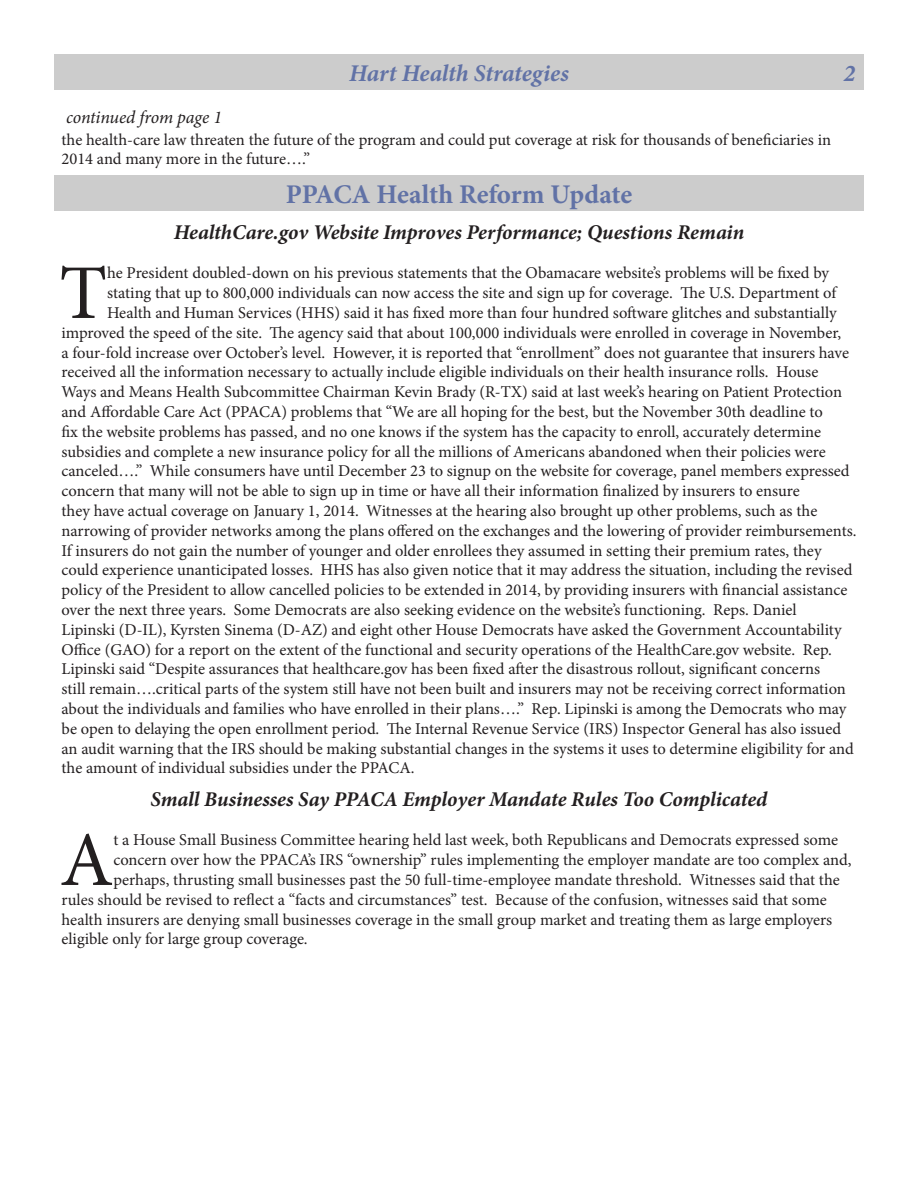
<style>
.page{position:relative;width:918px;height:1188px;background:#fff}
.page>*{position:absolute;margin:0;border:0;box-sizing:border-box;transform-origin:0 0}
.Paragraph_Style_1{font:77.4px "Minion Pro";color:#231f20}
.t1{font:700 27px "Minion Pro";letter-spacing:-.005em;color:#6172a6}
.t2{font:italic 700 24px "Minion Pro";letter-spacing:-.005em;color:#6172a6}
.Paragraph_Style_1-2{font:italic 700 21px "Minion Pro";letter-spacing:-.005em;color:#231f20}
.t3{font:italic 18px "Minion Pro";letter-spacing:-.01em;color:#231f20}
.Paragraph_Style_1-3{font:16.5px/19.8px "Minion Pro";color:#231f20}
</style>
<div class="page">
<div style="left:54px;top:54px;width:810px;height:36px;background:#ccc"></div>
<div style="left:54px;top:176px;width:810px;height:36px;background:#ccc"></div>
<p class="t3" style="left:66px;top:105px;width:157px">continued from page 1</p>
<p class="t2" style="left:349px;top:56px;width:221px">Hart Health Strategies</p>
<p class="t2" style="left:844px;top:56px;width:13px">2</p>
<p class="Paragraph_Style_1-3" style="left:62px;top:130px;width:771px">the health-care law threaten the future of the program and could put coverage at risk for thousands of beneficiaries in<br>2014 and many more in the future….”</p>
<p class="t1" style="left:286px;top:176px;width:348px">PPACA Health Reform Update</p>
<p class="Paragraph_Style_1-2" style="left:174px;top:217px;width:572px">HealthCare.gov Website Improves Performance; Questions Remain</p>
<p class="Paragraph_Style_1" style="left:59px;top:241px;width:49px">T</p>
<p class="Paragraph_Style_1-3" style="left:107px;top:263px;width:724px">he President doubled-down on his previous statements that the Obamacare website’s problems will be fixed by</p>
<p class="Paragraph_Style_1-3" style="left:107px;top:283px;width:731px">stating that up to 800,000 individuals can now access the site and sign up for coverage. The U.S. Department of</p>
<p class="Paragraph_Style_1-3" style="left:107px;top:303px;width:731px">Health and Human Services (HHS) said it has fixed more than four hundred software glitches and substantially</p>
<p class="Paragraph_Style_1-3" style="left:62px;top:323px;width:781px">improved the speed of the site. The agency said that about 100,000 individuals were enrolled in coverage in November,</p>
<p class="Paragraph_Style_1-3" style="left:62px;top:342px;width:789px">a four-fold increase over October’s level. However, it is reported that “enrollment” does not guarantee that insurers have</p>
<p class="Paragraph_Style_1-3" style="left:62px;top:362px;width:758px">received all the information necessary to actually include eligible individuals on their health insurance rolls. House</p>
<p class="Paragraph_Style_1-3" style="left:62px;top:382px;width:782px">Ways and Means Health Subcommittee Chairman Kevin Brady (R-TX) said at last week’s hearing on Patient Protection</p>
<p class="Paragraph_Style_1-3" style="left:62px;top:402px;width:763px">and Affordable Care Act (PPACA) problems that “We are all hoping for the best, but the November 30th deadline to</p>
<p class="Paragraph_Style_1-3" style="left:62px;top:422px;width:761px">fix the website problems has passed, and no one knows if the system has the capacity to enroll, accurately determine</p>
<p class="Paragraph_Style_1-3" style="left:62px;top:441px;width:766px">subsidies and complete a new insurance policy for all the millions of Americans abandoned when their policies were</p>
<p class="Paragraph_Style_1-3" style="left:62px;top:461px;width:790px">canceled….” While consumers have until December 23 to signup on the website for coverage, panel members expressed</p>
<p class="Paragraph_Style_1-3" style="left:62px;top:481px;width:740px">concern that many will not be able to sign up in time or have all their information finalized by insurers to ensure</p>
<p class="Paragraph_Style_1-3" style="left:62px;top:501px;width:757px">they have actual coverage on January 1, 2014. Witnesses at the hearing also brought up other problems, such as the</p>
<p class="Paragraph_Style_1-3" style="left:62px;top:521px;width:797px">narrowing of provider networks among the plans offered on the exchanges and the lowering of provider reimbursements.</p>
<p class="Paragraph_Style_1-3" style="left:62px;top:540px;width:762px">If insurers do not gain the number of younger and older enrollees they assumed in setting their premium rates, they</p>
<p class="Paragraph_Style_1-3" style="left:62px;top:560px;width:793px">could experience unanticipated losses. HHS has also given notice that it may address the situation, including the revised</p>
<p class="Paragraph_Style_1-3" style="left:62px;top:580px;width:788px">policy of the President to allow cancelled policies to be extended in 2014, by providing insurers with financial assistance</p>
<p class="Paragraph_Style_1-3" style="left:62px;top:600px;width:737px">over the next three years. Some Democrats are also seeking evidence on the website’s functioning. Reps. Daniel</p>
<p class="Paragraph_Style_1-3" style="left:62px;top:620px;width:782px">Lipinski (D-IL), Kyrsten Sinema (D-AZ) and eight other House Democrats have asked the Government Accountability</p>
<p class="Paragraph_Style_1-3" style="left:62px;top:639px;width:772px">Office (GAO) for a report on the extent of the functional and security operations of the HealthCare.gov website. Rep.</p>
<p class="Paragraph_Style_1-3" style="left:62px;top:659px;width:760px">Lipinski said “Despite assurances that healthcare.gov has been fixed after the disastrous rollout, significant concerns</p>
<p class="Paragraph_Style_1-3" style="left:62px;top:679px;width:786px">still remain….critical parts of the system still have not been built and insurers may not be receiving correct information</p>
<p class="Paragraph_Style_1-3" style="left:62px;top:699px;width:786px">about the individuals and families who have enrolled in their plans….” Rep. Lipinski is among the Democrats who may</p>
<p class="Paragraph_Style_1-3" style="left:62px;top:719px;width:781px">be open to delaying the open enrollment period. The Internal Revenue Service (IRS) Inspector General has also issued</p>
<p class="Paragraph_Style_1-3" style="left:62px;top:738px;width:794px">an audit warning that the IRS should be making substantial changes in the systems it uses to determine eligibility for and</p>
<p class="Paragraph_Style_1-3" style="left:62px;top:758px;width:355px">the amount of individual subsidies under the PPACA.</p>
<p class="Paragraph_Style_1-2" style="left:151px;top:784px;width:618px">Small Businesses Say PPACA Employer Mandate Rules Too Complicated</p>
<p class="Paragraph_Style_1" style="left:60px;top:808px;width:55px">A</p>
<p class="Paragraph_Style_1-3" style="left:113px;top:830px;width:726px">t a House Small Business Committee hearing held last week, both Republicans and Democrats expressed some</p>
<p class="Paragraph_Style_1-3" style="left:113px;top:850px;width:740px">concern over how the PPACA’s IRS “ownership” rules implementing the employer mandate are too complex and,</p>
<p class="Paragraph_Style_1-3" style="left:113px;top:870px;width:728px">perhaps, thrusting small businesses past the 50 full-time-employee mandate threshold. Witnesses said that the</p>
<p class="Paragraph_Style_1-3" style="left:62px;top:890px;width:767px">rules should be revised to reflect a “facts and circumstances” test. Because of the confusion, witnesses said that some</p>
<p class="Paragraph_Style_1-3" style="left:62px;top:909px;width:772px">health insurers are denying small businesses coverage in the small group market and treating them as large employers</p>
<p class="Paragraph_Style_1-3" style="left:62px;top:929px;width:248px">eligible only for large group coverage.</p>
</div>
